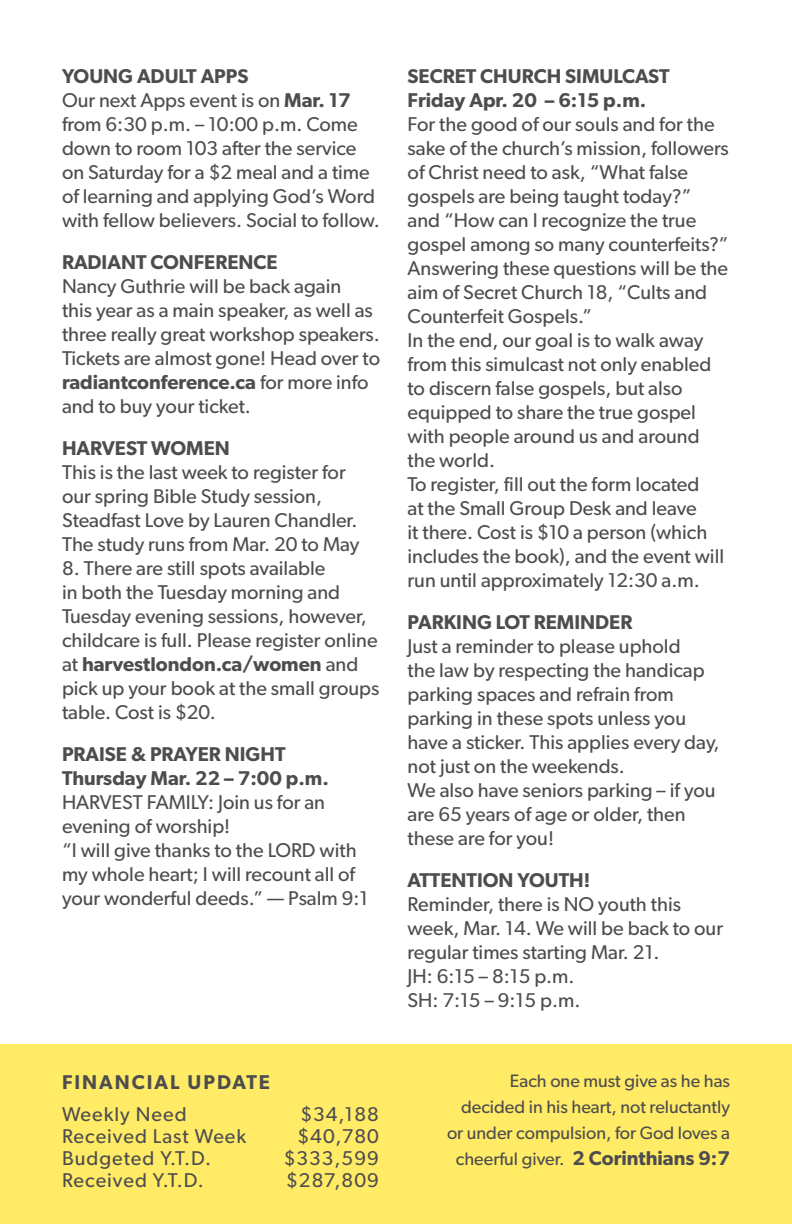
<style>
.page{position:relative;width:792px;height:1224px;background:#fff}
.page>*{position:absolute;margin:0;border:0;box-sizing:border-box;transform-origin:0 0}
.t1{font:20px/24px "Gibson";color:#4d4d4f}
.t2{font:600 20px/24px "Gibson";color:#4d4d4f}
.t3{font:20px/22px "Gibson";letter-spacing:.05em;color:#4d4d4f}
.t4{font:600 20px "Gibson";letter-spacing:.1em;color:#4d4d4f}
.t5{font:18px/26px "Gibson";color:#4d4d4f;text-align:right}
.s1{font-weight:600}
.s2{font-weight:400;font-size:18px}
</style>
<div class="page">
<div style="left:0;top:1045px;width:792px;height:179px;background:#ffeb66"></div>
<p class="t1" style="left:62px;top:64px;width:319px"><span class="s1">YOUNG ADULT APPS<br></span>Our next Apps event is on <span class="s1">Mar. 17 </span>from 6:30 p.m. – 10:00 p.m. Come down to room 103 after the service on Saturday for a $2 meal and a time of learning and applying God’s Word with fellow believers. Social to follow.</p>
<p class="t2" style="left:62px;top:249px;width:217px">RADIANT CONFERENCE</p>
<p class="t1" style="left:62px;top:274px;width:320px">Nancy Guthrie will be back again<br>this year as a main speaker, as well as three really great workshop speakers.<br>Tickets are almost gone! Head over to <span class="s1">radiantconference.ca</span> for more info and to buy your ticket.</p>
<p class="t2" style="left:62px;top:435px;width:169px">HARVEST WOMEN</p>
<p class="t1" style="left:62px;top:460px;width:299px">This is the last week to register for our spring Bible Study session, Steadfast Love by Lauren Chandler.<br>The study runs from Mar. 20 to May</p>
<p class="t1" style="left:62px;top:556px;width:319px">8. There are still spots available<br>in both the Tuesday morning and<br>Tuesday evening sessions, however, childcare is full. Please register online at <span class="s1">harvestlondon.ca/women</span> and pick up your book at the small groups table. Cost is $20.</p>
<p class="t2" style="left:62px;top:741px;width:268px">PRAISE &amp; PRAYER NIGHT<br>Thursday Mar. 22 – 7:00 p.m.</p>
<p class="t1" style="left:62px;top:790px;width:308px">HARVEST FAMILY: Join us for an evening of worship!<br>“I will give thanks to the LORD with my whole heart; I will recount all of your wonderful deeds.” — Psalm 9:1</p>
<p class="t4" style="left:62px;top:1070px;width:210px">FINANCIAL UPDATE</p>
<p class="t3" style="left:62px;top:1103px;width:186px">Weekly Need<br>Received Last Week<br>Budgeted Y.T.D.<br>Received Y.T.D.</p>
<p class="t3" style="left:284px;top:1103px;width:97px;text-align:right">$34,188 $40,780 $333,599 $287,809</p>
<p class="t2" style="left:408px;top:63px;width:264px">SECRET CHURCH SIMULCAST<br>Friday Apr. 20 – 6:15 p.m.</p>
<p class="t1" style="left:408px;top:112px;width:323px">For the good of our souls and for the sake of the church’s mission, followers of Christ need to ask, “What false gospels are being taught today?” and “How can I recognize the true gospel among so many counterfeits?” Answering these questions will be the aim of Secret Church 18, “Cults and Counterfeit Gospels.”<br>In the end, our goal is to walk away from this simulcast not only enabled to discern false gospels, but also equipped to share the true gospel with people around us and around the world.<br>To register, fill out the form located<br>at the Small Group Desk and leave<br>it there. Cost is $10 a person (which includes the book), and the event will run until approximately 12:30 a.m.</p>
<p class="t2" style="left:408px;top:609px;width:226px">PARKING LOT REMINDER</p>
<p class="t1" style="left:408px;top:634px;width:314px">Just a reminder to please uphold<br>the law by respecting the handicap parking spaces and refrain from parking in these spots unless you have a sticker. This applies every day, not just on the weekends.<br>We also have seniors parking – if you are 65 years of age or older, then these are for you!</p>
<p class="t2" style="left:408px;top:867px;width:184px">ATTENTION YOUTH!</p>
<p class="t1" style="left:408px;top:892px;width:317px">Reminder, there is NO youth this week, Mar. 14. We will be back to our regular times starting Mar. 21.<br>JH: 6:15 – 8:15 p.m.<br>SH: 7:15 – 9:15 p.m.</p>
<p class="t5" style="left:447px;top:1068px;width:284px">Each one must give as he has decided in his heart, not reluctantly or under compulsion, for God loves a</p>
<p class="t2" style="left:456px;top:1146px;width:276px"><span class="s2">cheerful giver.</span> 2 Corinthians 9:7</p>
</div>
